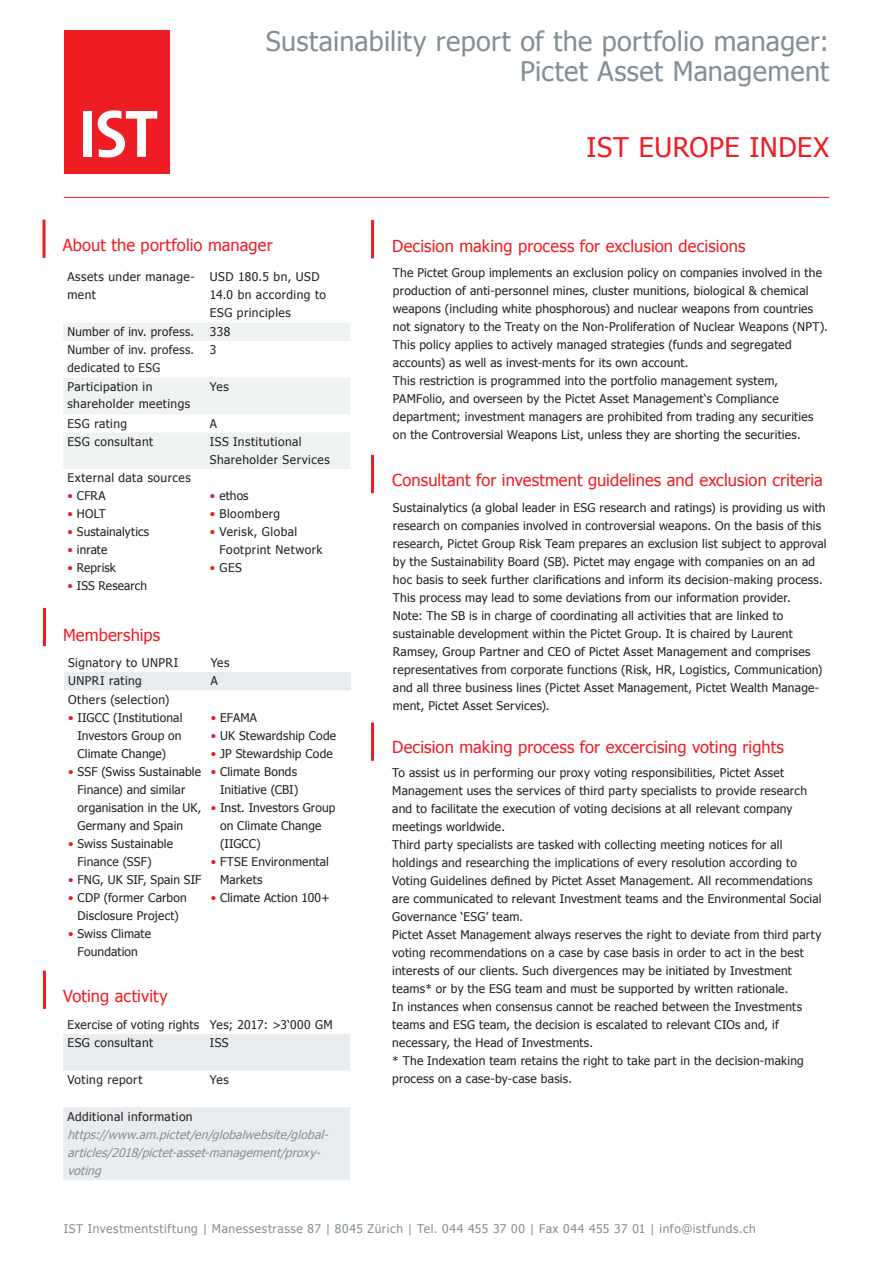
<style>
.page{position:relative;width:893px;height:1263px;background:#fff}
.page>*{position:absolute;margin:0;border:0;box-sizing:border-box;transform-origin:0 0}
.t1{font:27px/30px "Tahoma";letter-spacing:.01em;color:#828f96;text-align:right}
.t2{font:27px "Tahoma";letter-spacing:.02em;color:#ee1d23}
.t3{font:16.5px "Tahoma";letter-spacing:.005em;color:#ee1d23}
.t4{font:12px/18px "Tahoma";letter-spacing:.02em;color:#231f20}
.t5{font:12px/18px "Tahoma";letter-spacing:.04em;color:#231f20}
.t6{font:italic 12px/18px "Tahoma";color:#828f96}
.t7{font:12px "Tahoma";letter-spacing:.05em;color:#828f96}
.t8{font:12px "Tahoma";letter-spacing:.045em;color:#231f20}
.s1{color:#ee1d23}
</style>
<div class="page">
<div style="left:65px;top:31px;width:105px;height:143px;background:#ee1d23"></div>
<div style="left:83px;top:111px;width:9px;height:46px;background:#fff"></div>
<svg style="left:98px;top:110px;width:59px;height:47px"></svg>
<hr style="left:64px;top:197px;width:765px;height:1px;background:#ee1d23">
<hr style="left:371px;top:722px;width:3px;height:39px;background:#ee1d23">
<svg style="left:63px;top:323px;width:287px;height:146px"></svg>
<hr style="left:43px;top:608px;width:3px;height:38px;background:#ee1d23">
<hr style="left:43px;top:220px;width:3px;height:38px;background:#ee1d23">
<hr style="left:371px;top:220px;width:3px;height:38px;background:#ee1d23">
<hr style="left:371px;top:455px;width:3px;height:38px;background:#ee1d23">
<svg style="left:63px;top:1034px;width:287px;height:146px"></svg>
<hr style="left:43px;top:971px;width:3px;height:38px;background:#ee1d23">
<div style="left:64px;top:672px;width:287px;height:18px;background:#e9ecee"></div>
<h1 class="t1" style="left:266px;top:25px;width:565px">Sustainability report of the portfolio manager:<br>Pictet Asset Management</h1>
<h2 class="t3" style="left:63px;top:234px;width:211px">About the portfolio manager</h2>
<p class="t5" style="left:67px;top:267px;width:129px">Assets under manage&shy;ment</p>
<p class="t5" style="left:210px;top:267px;width:118px">USD 180.5 bn, USD<br>14.0 bn according to<br>ESG principles</p>
<p class="t4" style="left:67px;top:322px;width:128px">Number of inv. profess.</p>
<p class="t4" style="left:210px;top:322px;width:22px">338</p>
<p class="t4" style="left:67px;top:341px;width:128px">Number of inv. profess. dedicated to ESG</p>
<p class="t4" style="left:210px;top:341px;width:8px">3</p>
<p class="t5" style="left:67px;top:378px;width:124px;line-height:16.5px">Participation in shareholder meetings</p>
<p class="t4" style="left:210px;top:377px;width:20px">Yes</p>
<p class="t5" style="left:67px;top:414px;width:61px">ESG rating</p>
<p class="t4" style="left:210px;top:414px;width:9px">A</p>
<p class="t5" style="left:67px;top:432px;width:87px">ESG consultant</p>
<p class="t5" style="left:210px;top:432px;width:121px">ISS Institutional<br>Shareholder Services</p>
<p class="t5" style="left:67px;top:469px;width:125px">External data sources</p>
<p class="t4" style="left:67px;top:487px;width:40px"><span class="s1">•</span> CFRA</p>
<p class="t4" style="left:67px;top:505px;width:40px"><span class="s1">•</span> HOLT</p>
<p class="t4" style="left:67px;top:523px;width:83px"><span class="s1">•</span> Sustainalytics</p>
<p class="t4" style="left:67px;top:541px;width:41px"><span class="s1">•</span> inrate</p>
<p class="t4" style="left:67px;top:559px;width:50px"><span class="s1">•</span> Reprisk</p>
<p class="t4" style="left:67px;top:577px;width:81px"><span class="s1">•</span> ISS Research</p>
<p class="t4" style="left:210px;top:487px;width:40px"><span class="s1">•</span> ethos</p>
<p class="t5" style="left:210px;top:505px;width:72px"><span class="s1">•</span> Bloomberg</p>
<p class="t5" style="left:219px;top:523px;width:104px;text-indent:-10px"><span class="s1">•</span> Verisk, Global<br>Footprint Network</p>
<p class="t4" style="left:210px;top:559px;width:34px"><span class="s1">•</span> GES</p>
<h2 class="t3" style="left:63px;top:623px;width:99px">Memberships</h2>
<p class="t4" style="left:68px;top:653px;width:112px">Signatory to UNPRI</p>
<p class="t4" style="left:211px;top:653px;width:20px">Yes</p>
<p class="t4" style="left:68px;top:671px;width:75px">UNPRI rating</p>
<p class="t4" style="left:211px;top:671px;width:8px">A</p>
<p class="t8" style="left:68px;top:691px;width:103px">Others (selection)</p>
<p class="t4" style="left:77px;top:708px;width:106px;text-align:justify;text-indent:-9px"><span class="s1">•</span> IIGCC (Institutional Investors Group on Climate Change)</p>
<p class="t4" style="left:78px;top:762px;width:125px;text-indent:-9px"><span class="s1">•</span> SSF (Swiss Sustainable<br>Finance) and similar organisation in the UK,<br>Germany and Spain</p>
<p class="t4" style="left:78px;top:834px;width:97px;text-indent:-9px"><span class="s1">•</span> Swiss Sustainable<br>Finance (SSF)</p>
<p class="t4" style="left:68px;top:870px;width:135px"><span class="s1">•</span> FNG, UK SIF, Spain SIF</p>
<p class="t4" style="left:68px;top:888px;width:120px;text-align:center"><span class="s1">•</span> CDP (former Carbon<br>Disclosure Project)</p>
<p class="t4" style="left:68px;top:924px;width:84px;text-align:center"><span class="s1">•</span> Swiss Climate<br>Foundation</p>
<p class="t4" style="left:211px;top:708px;width:48px"><span class="s1">•</span> EFAMA</p>
<p class="t4" style="left:211px;top:726px;width:127px"><span class="s1">•</span> UK Stewardship Code</p>
<p class="t4" style="left:211px;top:744px;width:124px"><span class="s1">•</span> JP Stewardship Code</p>
<p class="t4" style="left:211px;top:762px;width:89px;text-align:right"><span class="s1">•</span> Climate Bonds<br>Initiative (CBI)</p>
<p class="t4" style="left:220px;top:798px;width:117px;text-indent:-9px"><span class="s1">•</span> Inst. Investors Group on Climate Change (IIGCC)</p>
<p class="t4" style="left:220px;top:852px;width:110px;text-indent:-9px"><span class="s1">•</span> FTSE Environmental<br>Markets</p>
<p class="t4" style="left:211px;top:888px;width:121px"><span class="s1">•</span> Climate Action 100+</p>
<h2 class="t3" style="left:63px;top:985px;width:106px">Voting activity</h2>
<p class="t4" style="left:67px;top:1015px;width:267px">Exercise of voting rights Yes; 2017: &gt;3‘000 GM<br>ESG consultant</p>
<p class="t4" style="left:210px;top:1033px;width:20px">ISS</p>
<p class="t5" style="left:67px;top:1070px;width:76px">Voting report</p>
<p class="t4" style="left:210px;top:1070px;width:20px">Yes</p>
<p class="t4" style="left:67px;top:1107px;width:127px">Additional information</p>
<p class="t6" style="left:67px;top:1125px;width:266px">https://www.am.pictet/en/globalwebsite/global&shy;articles/2018/pictet-asset-management/proxy - voting</p>
<h1 class="t2" style="left:586px;top:129px;width:244px">IST EUROPE INDEX</h1>
<h2 class="t3" style="left:392px;top:235px;width:355px">Decision making process for exclusion decisions</h2>
<p class="t4" style="left:393px;top:263px;width:436px">The Pictet Group implements an exclusion policy on companies involved in the production of anti-personnel mines, cluster munitions, biological &amp; chemical weapons (including white phosphorous) and nuclear weapons from countries not signatory to the Treaty on the Non-Proliferation of Nuclear Weapons (NPT).<br>This policy applies to actively managed strategies (funds and segregated accounts) as well as invest-ments for its own account.<br>This restriction is programmed into the portfolio management system, PAMFolio, and overseen by the Pictet Asset Management‘s Compliance department; investment managers are prohibited from trading any securities on the Controversial Weapons List, unless they are shorting the securities.</p>
<h2 class="t3" style="left:392px;top:468px;width:432px">Consultant for investment guidelines and exclusion criteria</h2>
<p class="t4" style="left:393px;top:498px;width:435px">Sustainalytics (a global leader in ESG research and ratings) is providing us with research on companies involved in controversial weapons. On the basis of this research, Pictet Group Risk Team prepares an exclusion list subject to approval by the Sustainability Board (SB). Pictet may engage with companies on an ad hoc basis to seek further clarifications and inform its decision-making process.<br>This process may lead to some deviations from our information provider.<br>Note: The SB is in charge of coordinating all activities that are linked to sustainable development within the Pictet Group. It is chaired by Laurent Ramsey, Group Partner and CEO of Pictet Asset Management and comprises representatives from corporate functions (Risk, HR, Logistics, Communication) and all three business lines (Pictet Asset Management, Pictet Wealth Manage&shy;ment, Pictet Asset Services).</p>
<h2 class="t3" style="left:392px;top:736px;width:393px">Decision making process for excercising voting rights</h2>
<p class="t4" style="left:392px;top:763px;width:431px">To assist us in performing our proxy voting responsibilities, Pictet Asset Management uses the services of third party specialists to provide research and to facilitate the execution of voting decisions at all relevant company meetings worldwide.<br>Third party specialists are tasked with collecting meeting notices for all holdings and researching the implications of every resolution according to Voting Guidelines defined by Pictet Asset Management. All recommendations are communicated to relevant Investment teams and the Environmental Social Governance ‘ESG’ team.<br>Pictet Asset Management always reserves the right to deviate from third party voting recommendations on a case by case basis in order to act in the best interests of our clients. Such divergences may be initiated by Investment teams* or by the ESG team and must be supported by written rationale.<br>In instances when consensus cannot be reached between the Investments teams and ESG team, the decision is escalated to relevant CIOs and, if necessary, the Head of Investments.<br>* The Indexation team retains the right to take part in the decision-making process on a case-by-case basis.</p>
<p class="t7" style="left:64px;top:1220px;width:694px">IST Investmentstiftung | Manessestrasse 87 | 8045 Zürich | Tel. 044 455 37 00 | Fax 044 455 37 01 | info@istfunds.ch</p>
</div>
